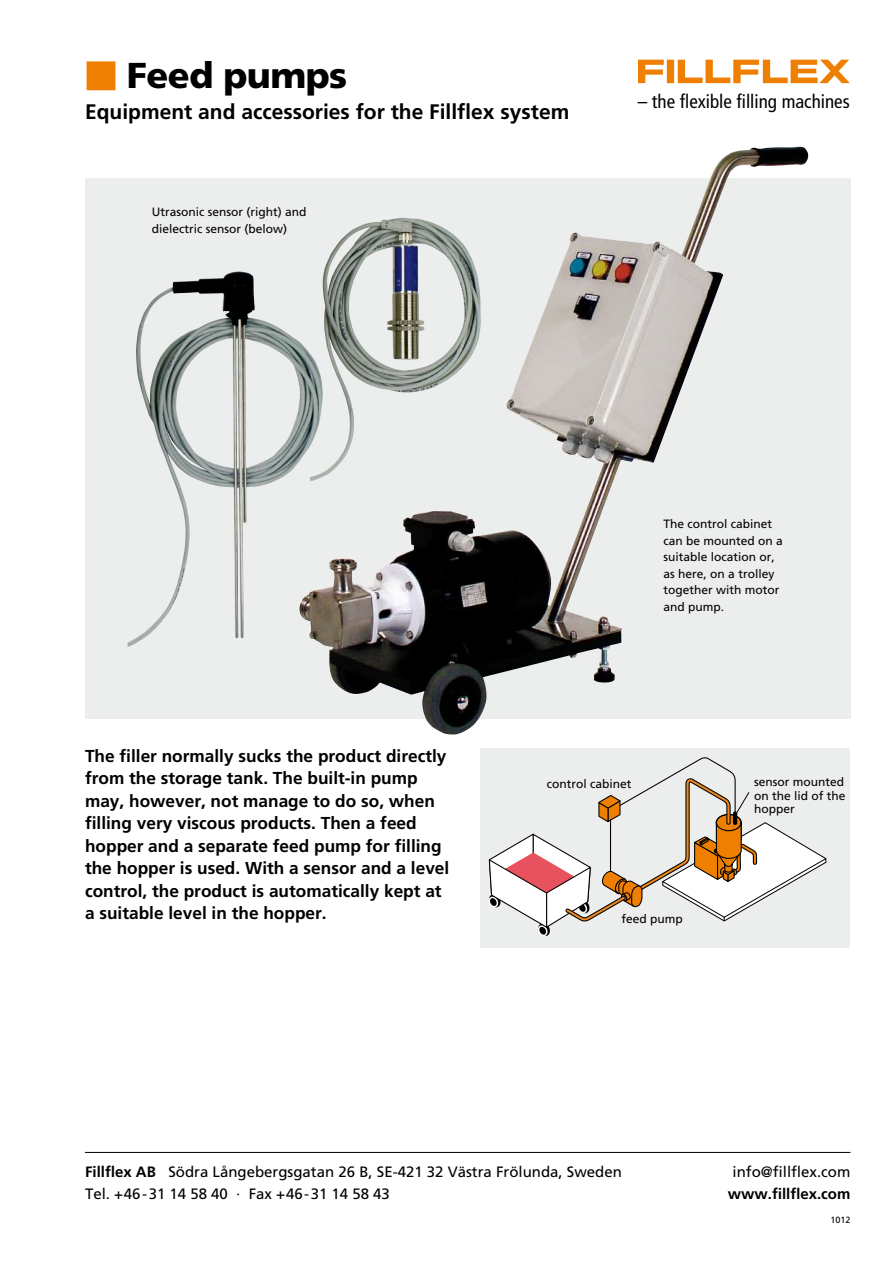
<style>
.page{position:relative;width:893px;height:1263px;background:#fff}
.page>*{position:absolute;margin:0;border:0;box-sizing:border-box;transform-origin:0 0}
.t1{font:900 36px "Frutiger";letter-spacing:-.015em;color:#000}
.t2{font:700 21px "Frutiger";color:#000}
.t3{font:condensed 19.05px "Frutiger";color:#000}
.t4{font:700 17.25px/22.5px "Frutiger";color:#000}
.t5{font:15px "Frutiger";color:#000}
.t6{font:700 15px "Frutiger";color:#000}
.t7{font:12px/16.5px "Frutiger";color:#000}
.t8{font:9px "Frutiger";color:#000}
.s1{font-family:"Universal Newswith Comm Pi";font-weight:400;color:#ee7f00}
.s2{font-weight:700}
</style>
<div class="page">
<svg style="left:85px;top:179px;width:765px;height:540px;background:#c8c9c9"></svg>
<div style="left:480px;top:748px;width:370px;height:200px;background:#eceded"></div>
<svg style="left:488px;top:757px;width:339px;height:179px"></svg>
<img style="left:506px;top:147px;width:292px;height:458px">
<img style="left:310px;top:218px;width:171px;height:263px">
<img style="left:128px;top:271px;width:193px;height:376px">
<hr style="left:85px;top:1152px;width:765px;height:1px;background:#000">
<svg style="left:638px;top:60px;width:212px;height:24px"></svg>
<svg style="left:638px;top:60px;width:26px;height:23px"></svg>
<div style="left:667px;top:60px;width:7px;height:23px;background:#ee7f00"></div>
<svg style="left:678px;top:60px;width:172px;height:23px"></svg>
<h1 class="t1" style="left:85px;top:53px;width:264px"><span class="s1">m</span> Feed pumps</h1>
<p class="t2" style="left:85px;top:99px;width:486px">Equipment and accessories for the Fillflex system</p>
<p class="t7" style="left:152px;top:204px;width:156px">Utrasonic sensor (right) and dielectric sensor (below)</p>
<p class="t3" style="left:638px;top:90px;width:213px">– the flexible filling machines</p>
<p class="t7" style="left:664px;top:516px;width:121px">The control cabinet can be mounted on a suitable location or, as here, on a trolley together with motor and pump.</p>
<p class="t4" style="left:85px;top:744px;width:366px">The filler normally sucks the product directly from the storage tank. The built-in pump may, however, not manage to do so, when filling very viscous products. Then a feed hopper and a separate feed pump for filling the hopper is used. With a sensor and a level control, the product is automatically kept at a suitable level in the hopper.</p>
<p class="t7" style="left:547px;top:776px;width:86px">control cabinet</p>
<p class="t7" style="left:621px;top:910px;width:63px">feed pump</p>
<p class="t7" style="left:754px;top:775px;width:93px;line-height:13.5px;text-align:justify">sensor mounted on the lid of the hopper</p>
<p class="t5" style="left:85px;top:1163px;width:538px"><span class="s2">Fillflex AB</span> Södra Långebergsgatan 26 B, SE-421 32 Västra Frölunda, Sweden</p>
<p class="t5" style="left:733px;top:1163px;width:119px">info@fillflex.com</p>
<p class="t5" style="left:85px;top:1185px;width:306px">Tel. +46-31 14 58 40 · Fax +46-31 14 58 43</p>
<p class="t6" style="left:728px;top:1185px;width:124px">www.fillflex.com</p>
<p class="t8" style="left:830px;top:1215px;width:22px">1012</p>
</div>
